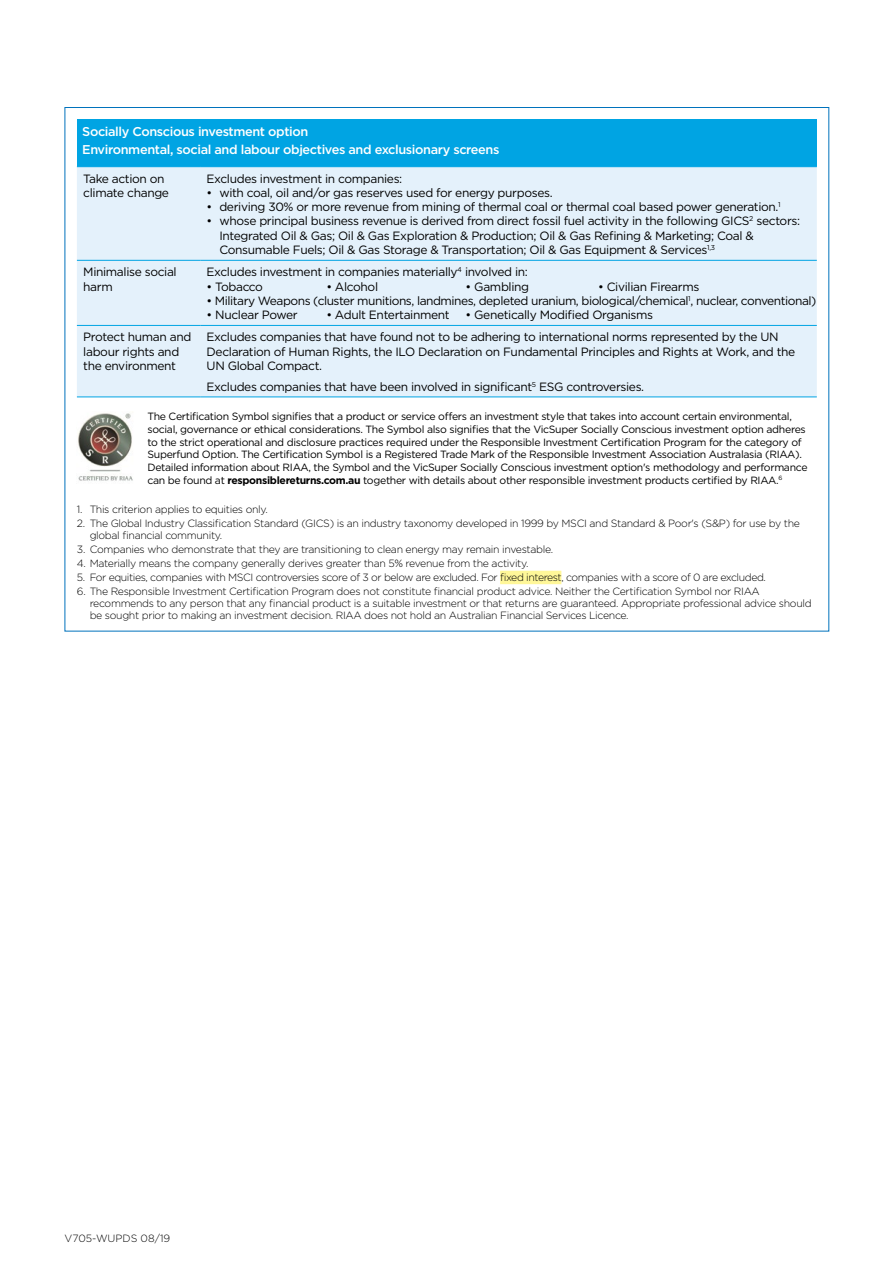
<style>
.page{position:relative;width:893px;height:1263px;background:#fff}
.page>*{position:absolute;margin:0;border:0;box-sizing:border-box;transform-origin:0 0}
.t1{font:500 12.75px/18.3px "Gotham";letter-spacing:-.03em;color:#fff}
.t2{font:12px/14.2px "Gotham";letter-spacing:-.03em;color:#000}
.t3{font:300 10.5px/12px "Gotham";letter-spacing:-.03em;color:#000}
.t4{font:10.5px/12.8px "Gotham";letter-spacing:-.03em;color:#000}
.t5{font:300 10.5px "Gotham";color:#000}
.s1{font-weight:700}
</style>
<div class="page">
<div style="left:77px;top:119px;width:740px;height:48px;background:#00a4e3"></div>
<div style="left:77px;top:167px;width:740px;height:229px;background:#e4f1fb"></div>
<hr style="left:77px;top:260px;width:123px;height:1px;background:#00a4e3">
<hr style="left:200px;top:260px;width:617px;height:1px;background:#00a4e3">
<hr style="left:77px;top:325px;width:123px;height:1px;background:#00a4e3">
<hr style="left:77px;top:396px;width:123px;height:1px;background:#00a4e3">
<hr style="left:200px;top:325px;width:617px;height:1px;background:#00a4e3">
<hr style="left:200px;top:396px;width:617px;height:1px;background:#00a4e3">
<img style="left:78px;top:413px;width:55px;height:68px">
<div style="left:500px;top:571px;width:61px;height:13px;background:#fff799"></div>
<p class="t1" style="left:82px;top:122px;width:419px">Socially Conscious investment option<br>Environmental, social and labour objectives and exclusionary screens</p>
<p class="t2" style="left:83px;top:171px;width:87px">Take action on climate change</p>
<p class="t2" style="left:207px;top:171px;width:197px">Excludes investment in companies:</p>
<p class="t2" style="left:207px;top:185px;width:348px">• with coal, oil and/or gas reserves used for energy purposes.</p>
<p class="t2" style="left:207px;top:200px;width:576px">• deriving 30% or more revenue from mining of thermal coal or thermal coal based power generation.<sup>1</sup></p>
<p class="t2" style="left:219px;top:214px;width:582px;text-indent:-13px">• whose principal business revenue is derived from direct fossil fuel activity in the following GICS<sup>2</sup> sectors:<br>Integrated Oil &amp; Gas; Oil &amp; Gas Exploration &amp; Production; Oil &amp; Gas Refining &amp; Marketing; Coal &amp;<br>Consumable Fuels; Oil &amp; Gas Storage &amp; Transportation; Oil &amp; Gas Equipment &amp; Services<sup>1,3</sup></p>
<p class="t2" style="left:83px;top:265px;width:95px">Minimalise social harm</p>
<p class="t2" style="left:207px;top:265px;width:323px">Excludes investment in companies materially<sup>4</sup> involved in:</p>
<p class="t2" style="left:207px;top:279px;width:58px">• Tobacco</p>
<p class="t2" style="left:326px;top:279px;width:53px">• Alcohol</p>
<p class="t2" style="left:466px;top:279px;width:65px">• Gambling</p>
<p class="t2" style="left:598px;top:279px;width:103px">• Civilian Firearms</p>
<p class="t2" style="left:207px;top:293px;width:611px">• Military Weapons (cluster munitions, landmines, depleted uranium, biological/chemical<sup>1</sup>, nuclear, conventional)</p>
<p class="t2" style="left:207px;top:307px;width:93px">• Nuclear Power</p>
<p class="t2" style="left:326px;top:307px;width:125px">• Adult Entertainment</p>
<p class="t2" style="left:466px;top:307px;width:189px">• Genetically Modified Organisms</p>
<p class="t2" style="left:83px;top:330px;width:110px">Protect human and labour rights and the environment</p>
<p class="t2" style="left:207px;top:330px;width:590px">Excludes companies that have found not to be adhering to international norms represented by the UN<br>Declaration of Human Rights, the ILO Declaration on Fundamental Principles and Rights at Work, and the<br>UN Global Compact.</p>
<p class="t2" style="left:207px;top:379px;width:439px">Excludes companies that have been involved in significant<sup>5</sup> ESG controversies.</p>
<p class="t4" style="left:147px;top:410px;width:662px">The Certification Symbol signifies that a product or service offers an investment style that takes into account certain environmental, social, governance or ethical considerations. The Symbol also signifies that the VicSuper Socially Conscious investment option adheres to the strict operational and disclosure practices required under the Responsible Investment Certification Program for the category of Superfund Option. The Certification Symbol is a Registered Trade Mark of the Responsible Investment Association Australasia (RIAA).<br>Detailed information about RIAA, the Symbol and the VicSuper Socially Conscious investment option's methodology and performance can be found at <span class="s1">responsiblereturns.com.au</span> together with details about other responsible investment products certified by RIAA.<sup>6</sup></p>
<p class="t3" style="left:77px;top:503px;width:192px">1. This criterion applies to equities only.</p>
<p class="t3" style="left:90px;top:517px;width:712px;text-indent:-13px">2. The Global Industry Classification Standard (GICS) is an industry taxonomy developed in 1999 by MSCI and Standard &amp; Poor's (S&amp;P) for use by the global financial community.</p>
<p class="t3" style="left:77px;top:543px;width:478px">3. Companies who demonstrate that they are transitioning to clean energy may remain investable.</p>
<p class="t3" style="left:77px;top:557px;width:453px">4. Materially means the company generally derives greater than 5% revenue from the activity.</p>
<p class="t3" style="left:77px;top:571px;width:690px">5. For equities, companies with MSCI controversies score of 3 or below are excluded. For fixed interest, companies with a score of 0 are excluded.</p>
<p class="t3" style="left:90px;top:585px;width:723px;text-indent:-13px">6. The Responsible Investment Certification Program does not constitute financial product advice. Neither the Certification Symbol nor RIAA recommends to any person that any financial product is a suitable investment or that returns are guaranteed. Appropriate professional advice should be sought prior to making an investment decision. RIAA does not hold an Australian Financial Services Licence.</p>
<p class="t5" style="left:65px;top:1231px;width:107px">V705-WUPDS 08/19</p>
</div>
